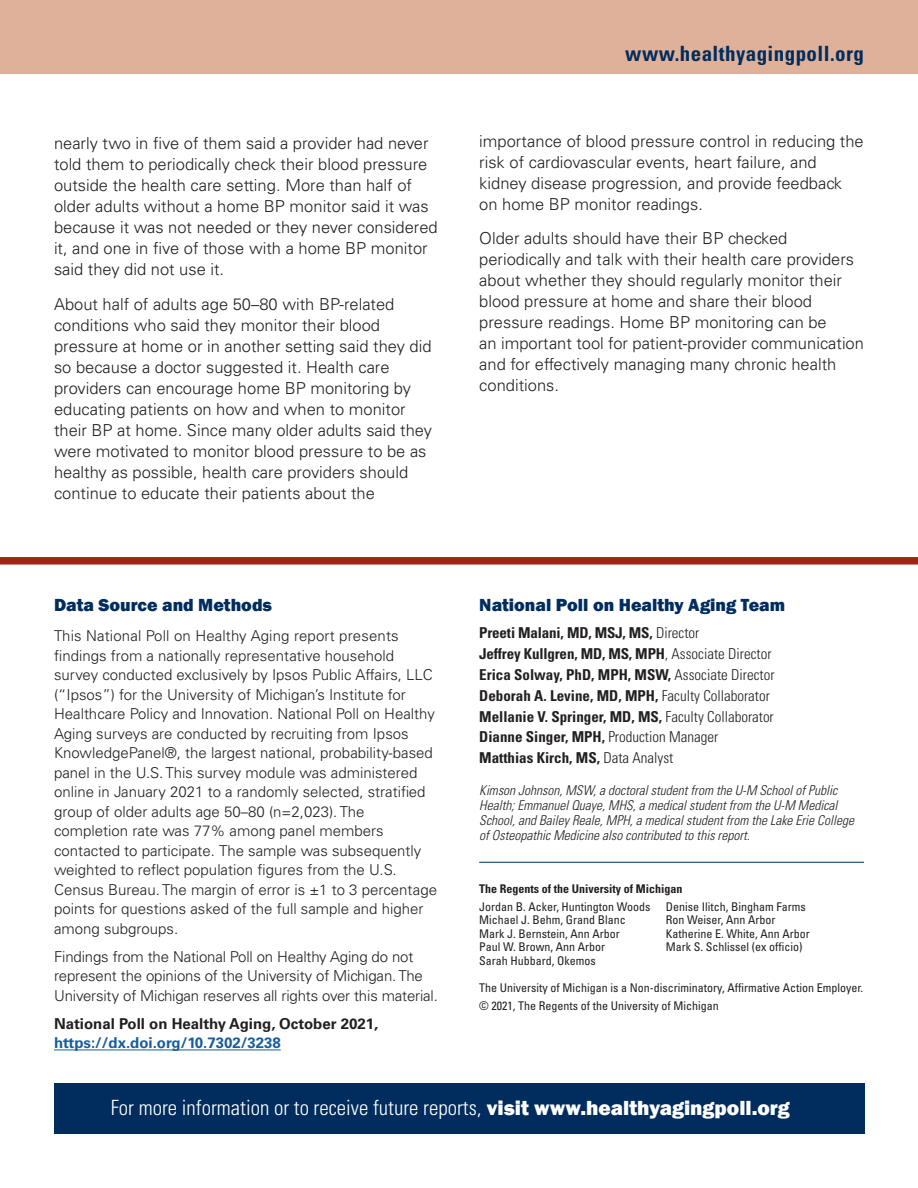
<style>
.page{position:relative;width:918px;height:1188px;background:#fff}
.page>*{position:absolute;margin:0;border:0;box-sizing:border-box;transform-origin:0 0}
.t1{font:300 condensed 21px "Univers LT Std";color:#fff}
.t2{font:700 condensed 21px "Univers LT Std";letter-spacing:.02em;color:#002d5e}
.t3{font:800 18px "Franklin Gothic";color:#002d5e}
.body{font:300 16.5px/21px "Univers LT Std";color:#231f20}
.t4{font:300 15px/19.5px "Univers LT Std";color:#231f20}
.t5{font:700 condensed 15px "Univers LT Std";color:#231f20}
.t6{font:700 15px/19.5px "Univers LT Std";color:#231f20}
.t7{font:italic 300 condensed 13.5px/15px "Univers LT Std";color:#231f20}
.t8{font:condensed 12px "Univers LT Std";color:#231f20}
.t9{font:700 condensed 12px "Univers LT Std";color:#231f20}
.s1{color:#175d9e}
.s2{font-weight:300}
.s3{font-family:"Franklin Gothic";font-weight:800;font-stretch:normal}
</style>
<div class="page">
<div style="left:0;top:0;width:918px;height:74px;background:#dfb19b"></div>
<div style="left:0;top:557px;width:918px;height:8px;background:#a12514"></div>
<div style="left:54px;top:1083px;width:811px;height:51px;background:#002d5e"></div>
<hr style="left:54px;top:1050px;width:227px;height:1px;background:#175d9e">
<hr style="left:479px;top:862px;width:385px;height:1px;background:#002d5e">
<p class="body" style="left:54px;top:133px;width:385px">nearly two in five of them said a provider had never told them to periodically check their blood pressure outside the health care setting. More than half of older adults without a home BP monitor said it was because it was not needed or they never considered it, and one in five of those with a home BP monitor said they did not use it.</p>
<p class="body" style="left:54px;top:293px;width:380px">About half of adults age 50–80 with BP-related conditions who said they monitor their blood pressure at home or in another setting said they did so because a doctor suggested it. Health care providers can encourage home BP monitoring by educating patients on how and when to monitor their BP at home. Since many older adults said they were motivated to monitor blood pressure to be as healthy as possible, health care providers should continue to educate their patients about the</p>
<p class="t3" style="left:54px;top:593px;width:220px">Data Source and Methods</p>
<p class="t4" style="left:54px;top:626px;width:385px">This National Poll on Healthy Aging report presents findings from a nationally representative household survey conducted exclusively by Ipsos Public Affairs, LLC (“Ipsos”) for the University of Michigan’s Institute for Healthcare Policy and Innovation. National Poll on Healthy Aging surveys are conducted by recruiting from Ipsos KnowledgePanel®, the largest national, probability-based panel in the U.S. This survey module was administered online in January 2021 to a randomly selected, stratified group of older adults age 50–80 (n=2,023). The completion rate was 77% among panel members contacted to participate. The sample was subsequently weighted to reflect population figures from the U.S.<br>Census Bureau. The margin of error is ±1 to 3 percentage points for questions asked of the full sample and higher among subgroups.</p>
<p class="t4" style="left:54px;top:947px;width:386px">Findings from the National Poll on Healthy Aging do not represent the opinions of the University of Michigan. The<br>University of Michigan reserves all rights over this material.</p>
<p class="t6" style="left:54px;top:1014px;width:326px">National Poll on Healthy Aging, October 2021, <span class="s1">https://dx.doi.org/10.7302/3238</span></p>
<p class="t2" style="left:625px;top:41px;width:240px">www.healthyagingpoll.org</p>
<p class="body" style="left:479px;top:131px;width:386px">importance of blood pressure control in reducing the risk of cardiovascular events, heart failure, and kidney disease progression, and provide feedback on home BP monitor readings.</p>
<p class="body" style="left:479px;top:228px;width:386px">Older adults should have their BP checked periodically and talk with their health care providers about whether they should regularly monitor their blood pressure at home and share their blood pressure readings. Home BP monitoring can be<br>an important tool for patient-provider communication and for effectively managing many chronic health conditions.</p>
<p class="t3" style="left:479px;top:593px;width:307px">National Poll on Healthy Aging Team</p>
<p class="t5" style="left:479px;top:624px;width:222px">Preeti Malani, MD, MSJ, MS, <span class="s2">Director</span></p>
<p class="t5" style="left:479px;top:645px;width:294px">Jeffrey Kullgren, MD, MS, MPH<span class="s2">, Associate Director</span></p>
<p class="t5" style="left:479px;top:665px;width:297px">Erica Solway, PhD, MPH, MSW, <span class="s2">Associate Director</span></p>
<p class="t5" style="left:479px;top:686px;width:292px">Deborah A. Levine, MD, MPH, <span class="s2">Faculty Collaborator</span></p>
<p class="t5" style="left:479px;top:707px;width:296px">Mellanie V. Springer, MD, MS, <span class="s2">Faculty Collaborator</span></p>
<p class="t5" style="left:479px;top:728px;width:241px">Dianne Singer, MPH, <span class="s2">Production Manager</span></p>
<p class="t5" style="left:479px;top:749px;width:196px">Matthias Kirch, MS, <span class="s2">Data Analyst</span></p>
<p class="t7" style="left:479px;top:783px;width:376px">Kimson Johnson, MSW, a doctoral student from the U-M School of Public Health; Emmanuel Quaye, MHS, a medical student from the U-M Medical School, and Bailey Reale, MPH, a medical student from the Lake Erie College of Osteopathic Medicine also contributed to this report.</p>
<p class="t9" style="left:479px;top:882px;width:205px">The Regents of the University of Michigan</p>
<p class="t8" style="left:479px;top:899px;width:173px">Jordan B. Acker, Huntington Woods</p>
<p class="t8" style="left:479px;top:913px;width:148px">Michael J. Behm, Grand Blanc</p>
<p class="t8" style="left:479px;top:926px;width:142px">Mark J. Bernstein, Ann Arbor</p>
<p class="t8" style="left:479px;top:940px;width:128px">Paul W. Brown, Ann Arbor</p>
<p class="t8" style="left:479px;top:953px;width:118px">Sarah Hubbard, Okemos</p>
<p class="t8" style="left:479px;top:981px;width:385px">The University of Michigan is a Non-discriminatory, Affirmative Action Employer.</p>
<p class="t8" style="left:479px;top:998px;width:241px">© 2021, The Regents of the University of Michigan</p>
<p class="t8" style="left:666px;top:899px;width:141px">Denise Ilitch, Bingham Farms</p>
<p class="t8" style="left:666px;top:913px;width:111px">Ron Weiser, Ann Arbor</p>
<p class="t8" style="left:666px;top:926px;width:145px">Katherine E. White, Ann Arbor</p>
<p class="t8" style="left:666px;top:940px;width:138px">Mark S. Schlissel (ex officio)</p>
<p class="t1" style="left:111px;top:1095px;width:681px">For more information or to receive future reports, <span class="s3">visit www.healthyagingpoll.org</span></p>
</div>
